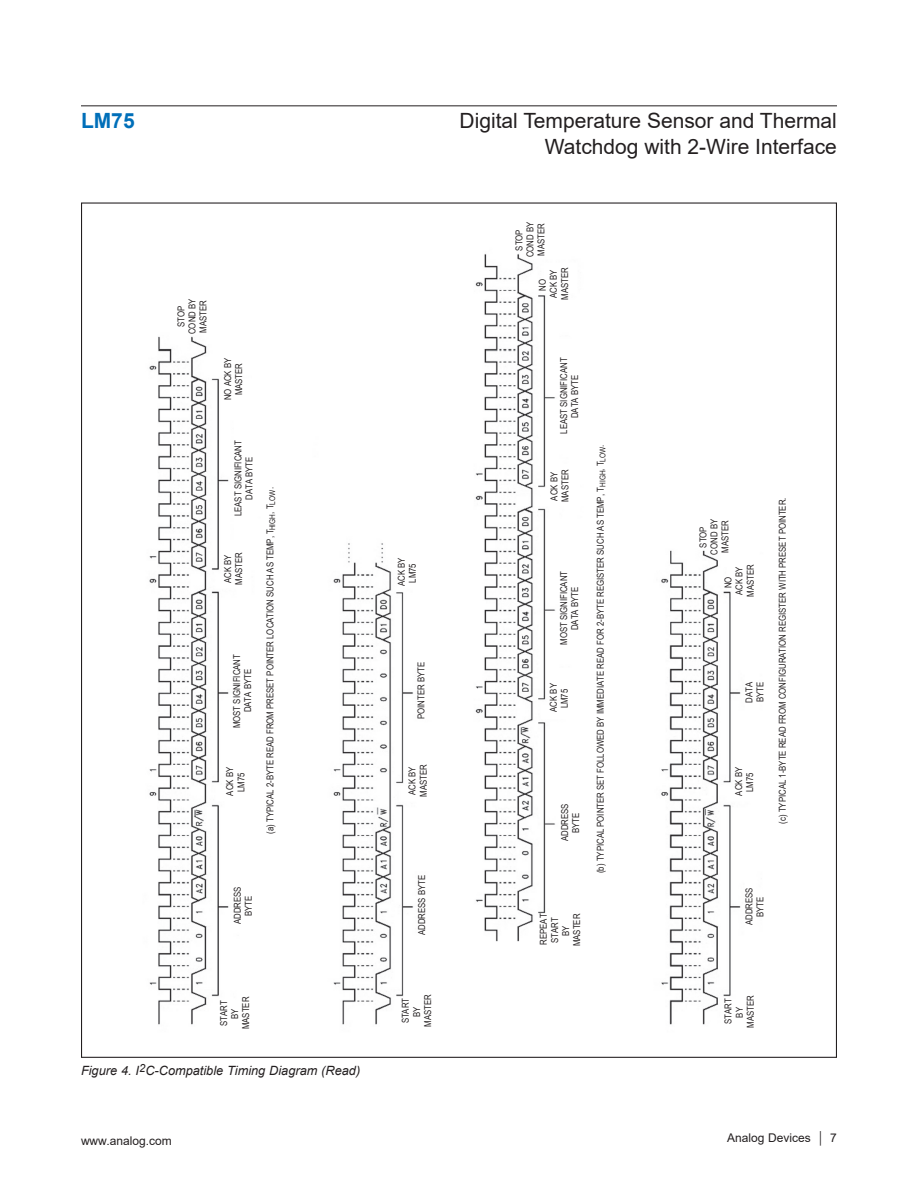
<style>
.page{position:relative;width:918px;height:1188px;background:#fff}
.page>*{position:absolute;margin:0;border:0;box-sizing:border-box;transform-origin:0 0}
.t1{font:21px/25.2px "Arial";color:#231f20;text-align:right}
.t2{font:700 21px "Arial";color:#006fb9}
.t3{font:italic 12.75px "Arial";color:#231f20}
.t4{font:12px "Arial";color:#231f20}
.t5{font:9.45px/11.1px "Arial Narrow";color:#231f20;text-align:center}
</style>
<div class="page">
<hr style="left:81px;top:105px;width:756px;height:1px;background:#231f20">
<img style="left:149px;top:253px;width:592px;height:772px">
<h1 class="t2" style="left:81px;top:106px;width:55px">LM75</h1>
<h1 class="t1" style="left:460px;top:108px;width:379px">Digital Temperature Sensor and Thermal<br>Watchdog with 2-Wire Interface</h1>
<p class="t5" style="left:175px;top:334px;width:37px;rotate:-90deg">STOP<br>COND BY<br>MASTER</p>
<p class="t5" style="left:222px;top:400px;width:44px;rotate:-90deg">NO ACK BY<br>MASTER</p>
<p class="t5" style="left:232px;top:516px;width:78px;rotate:-90deg">LEAST SIGNIFICANT<br>DATA BYTE</p>
<p class="t5" style="left:264px;top:834px;width:348px;rotate:-90deg">(a) TYPICAL 2-BYTE READ FROM PRESET POINTER LOCATION SUCH AS TEMP, T<sub>HIGH</sub>, T<sub>LOW</sub>.</p>
<p class="t5" style="left:222px;top:585px;width:34px;text-align:left;rotate:-90deg">ACK BY<br>MASTER</p>
<p class="t5" style="left:407px;top:583px;width:21px;rotate:-90deg">LM75</p>
<p class="t5" style="left:395px;top:586px;width:30px;rotate:-90deg">ACK BY</p>
<p class="t5" style="left:231px;top:728px;width:76px;rotate:-90deg">MOST SIGNIFICANT<br>DATA BYTE</p>
<p class="t5" style="left:415px;top:719px;width:59px;rotate:-90deg">POINTER BYTE</p>
<p class="t5" style="left:224px;top:796px;width:30px;rotate:-90deg">ACK BY<br>LM75</p>
<p class="t5" style="left:406px;top:797px;width:34px;text-align:left;rotate:-90deg">ACK BY<br>MASTER</p>
<p class="t5" style="left:232px;top:924px;width:39px;rotate:-90deg">ADDRESS<br>BYTE</p>
<p class="t5" style="left:416px;top:935px;width:62px;rotate:-90deg">ADDRESS BYTE</p>
<p class="t5" style="left:218px;top:1029px;width:34px;rotate:-90deg">START<br>BY<br>MASTER</p>
<p class="t5" style="left:400px;top:1027px;width:34px;rotate:-90deg">START<br>BY<br>MASTER</p>
<h2 class="t3" style="left:81px;top:1063px;width:281px">Figure 4. I<sup>2</sup>C-Compatible Timing Diagram (Read)</h2>
<p class="t5" style="left:513px;top:257px;width:37px;rotate:-90deg">STOP<br>COND BY<br>MASTER</p>
<p class="t5" style="left:537px;top:300px;width:34px;rotate:-90deg">NO<br>ACK BY<br>MASTER</p>
<p class="t5" style="left:558px;top:434px;width:78px;rotate:-90deg">LEAST SIGNIFICANT<br>DATA BYTE</p>
<p class="t5" style="left:548px;top:502px;width:34px;text-align:left;rotate:-90deg">ACK BY<br>MASTER</p>
<p class="t5" style="left:558px;top:645px;width:76px;rotate:-90deg">MOST SIGNIFICANT<br>DATA BYTE</p>
<p class="t5" style="left:548px;top:712px;width:30px;rotate:-90deg">ACK BY<br>LM75</p>
<p class="t5" style="left:559px;top:841px;width:39px;rotate:-90deg">ADDRESS<br>BYTE</p>
<p class="t5" style="left:538px;top:946px;width:34px;rotate:-90deg">REPEAT<br>START<br>BY<br>MASTER</p>
<p class="t5" style="left:595px;top:873px;width:430px;rotate:-90deg">(b) TYPICAL POINTER SET FOLLOWED BY IMMEDIATE READ FOR 2-BYTE REGISTER SUCH AS TEMP, T<sub>HIGH</sub>, T<sub>LOW</sub>.</p>
<p class="t5" style="left:697px;top:555px;width:37px;rotate:-90deg">STOP<br>COND BY<br>MASTER</p>
<p class="t5" style="left:722px;top:597px;width:34px;rotate:-90deg">NO<br>ACK BY<br>MASTER</p>
<p class="t5" style="left:743px;top:703px;width:22px;text-align:left;rotate:-90deg">DATA<br>BYTE</p>
<p class="t5" style="left:733px;top:796px;width:30px;rotate:-90deg">ACK BY<br>LM75</p>
<p class="t5" style="left:777px;top:824px;width:328px;rotate:-90deg">(c) TYPICAL 1-BYTE READ FROM CONFIGURATION REGISTER WITH PRESET POINTER.</p>
<p class="t5" style="left:743px;top:925px;width:39px;rotate:-90deg">ADDRESS<br>BYTE</p>
<p class="t5" style="left:722px;top:1028px;width:34px;rotate:-90deg">START<br>BY<br>MASTER</p>
<p class="t4" style="left:81px;top:1132px;width:92px">www.analog.com</p>
<p class="t4" style="left:727px;top:1129px;width:111px">Analog Devices │ 7</p>
</div>
